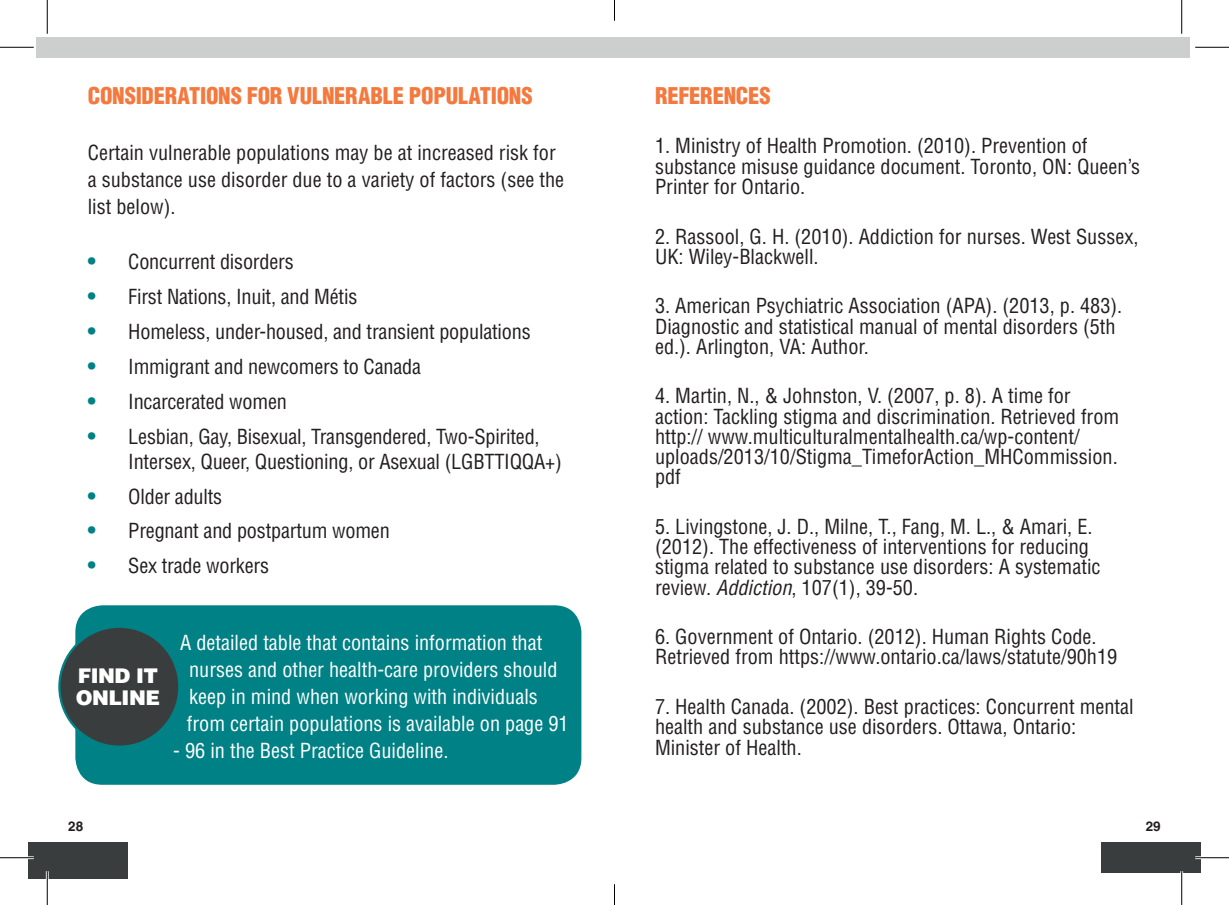
<style>
.page{position:relative;width:1229px;height:905px;background:#fff}
.page>*{position:absolute;margin:0;border:0;box-sizing:border-box;transform-origin:0 0}
.t1{font:900 condensed 22.5px "Helvetica LT Std";letter-spacing:-.01em;color:#f4793e}
.t2{font:condensed 20.25px/20.2px "Helvetica LT Std";color:#231f20}
.t3{font:condensed 20.25px/27px "Helvetica LT Std";color:#fff}
.t4{font:900 20.25px/22.5px "Helvetica LT Std";letter-spacing:-.025em;color:#fff}
.t5{font:700 13.5px "Helvetica LT Std";color:#231f20}
.s1{font-weight:700;font-stretch:normal;font-size:22.5px;color:#008185}
.s2{font-style:italic}
</style>
<div class="page">
<div style="left:1100px;top:842px;width:100px;height:30px;background:#3a3d3d"></div>
<div style="left:28px;top:842px;width:100px;height:36px;background:#3a3d3d"></div>
<div style="left:36px;top:37px;width:1153px;height:20px;background:#cdcfce"></div>
<div style="left:75px;top:605px;width:506px;height:179px;background:#008185;border-radius:27px"></div>
<div style="left:59px;top:626px;width:120px;height:120px;background:#3a3d3d;border-radius:50%"></div>
<div style="left:58px;top:625px;width:122px;height:122px;border:2px solid #008185;border-radius:50%"></div>
<hr style="left:0;top:856px;width:34px;height:3px;background:#fff">
<hr style="left:1195px;top:856px;width:33px;height:3px;background:#fff">
<hr style="left:46px;top:871px;width:3px;height:33px;background:#fff">
<hr style="left:1180px;top:871px;width:3px;height:33px;background:#fff">
<hr style="left:0;top:47px;width:34px;height:1px;background:#000">
<hr style="left:1195px;top:47px;width:33px;height:1px;background:#000">
<hr style="left:0;top:857px;width:34px;height:1px;background:#000">
<hr style="left:1195px;top:857px;width:33px;height:1px;background:#000">
<hr style="left:47px;top:0;width:1px;height:34px;background:#000">
<hr style="left:47px;top:871px;width:1px;height:33px;background:#000">
<hr style="left:1181px;top:0;width:1px;height:34px;background:#000">
<hr style="left:1181px;top:871px;width:1px;height:33px;background:#000">
<svg style="left:614px;top:0;width:1px;height:20px"></svg>
<svg style="left:614px;top:884px;width:1px;height:20px"></svg>
<p class="t1" style="left:88px;top:81px;width:446px">CONSIDERATIONS FOR VULNERABLE POPULATIONS</p>
<p class="t2" style="left:88px;top:139px;width:478px;line-height:27px">Certain vulnerable populations may be at increased risk for a substance use disorder due to a variety of factors (see the list below).</p>
<p class="t2" style="left:88px;top:252px;width:207px"><span class="s1">•</span> Concurrent disorders</p>
<p class="t2" style="left:88px;top:287px;width:271px"><span class="s1">•</span> First Nations, Inuit, and Métis</p>
<p class="t2" style="left:88px;top:321px;width:444px"><span class="s1">•</span> Homeless, under-housed, and transient populations</p>
<p class="t2" style="left:88px;top:356px;width:335px"><span class="s1">•</span> Immigrant and newcomers to Canada</p>
<p class="t2" style="left:88px;top:391px;width:201px"><span class="s1">•</span> Incarcerated women</p>
<p class="t2" style="left:128px;top:424px;width:435px;line-height:24.8px;text-indent:-40px"><span class="s1">•</span> Lesbian, Gay, Bisexual, Transgendered, Two-Spirited,<br>Intersex, Queer, Questioning, or Asexual (LGBTTIQQA+)</p>
<p class="t2" style="left:88px;top:486px;width:136px"><span class="s1">•</span> Older adults</p>
<p class="t2" style="left:88px;top:521px;width:303px"><span class="s1">•</span> Pregnant and postpartum women</p>
<p class="t2" style="left:88px;top:555px;width:183px"><span class="s1">•</span> Sex trade workers</p>
<p class="t4" style="left:76px;top:663px;width:86px">FIND IT<br>ONLINE</p>
<p class="t3" style="left:187px;top:629px;width:383px;text-indent:-7px">A detailed table that contains information that nurses and other health-care providers should keep in mind when working with individuals from certain populations is available on page 91</p>
<p class="t3" style="left:173px;top:737px;width:276px">- 96 in the Best Practice Guideline.</p>
<p class="t1" style="left:655px;top:81px;width:47px">REFERENCE</p>
<p class="t1" style="left:759px;top:81px;width:13px">S</p>
<p class="t2" style="left:655px;top:136px;width:486px">1. Ministry of Health Promotion. (2010). Prevention of substance misuse guidance document. Toronto, ON: Queen’s<br>Printer for Ontario.</p>
<p class="t2" style="left:655px;top:226px;width:485px">2. Rassool, G. H. (2010). Addiction for nurses. West Sussex,<br>UK: Wiley-Blackwell.</p>
<p class="t2" style="left:655px;top:296px;width:469px">3. American Psychiatric Association (APA). (2013, p. 483).<br>Diagnostic and statistical manual of mental disorders (5th ed.). Arlington, VA: Author.</p>
<p class="t2" style="left:655px;top:386px;width:466px">4. Martin, N., &amp; Johnston, V. (2007, p. 8). A time for action: Tackling stigma and discrimination. Retrieved from http:// www.multiculturalmentalhealth.ca/wp-content/ uploads/2013/10/Stigma_TimeforAction_MHCommission. pdf</p>
<p class="t2" style="left:655px;top:516px;width:447px">5. Livingstone, J. D., Milne, T., Fang, M. L., &amp; Amari, E. (2012). The effectiveness of interventions for reducing stigma related to substance use disorders: A systematic review. <span class="s2">Addiction</span>, 107(1), 39-50.</p>
<p class="t2" style="left:655px;top:626px;width:464px">6. Government of Ontario. (2012). Human Rights Code.<br>Retrieved from https://www.ontario.ca/laws/statute/90h19</p>
<p class="t2" style="left:655px;top:696px;width:480px">7. Health Canada. (2002). Best practices: Concurrent mental health and substance use disorders. Ottawa, Ontario:<br>Minister of Health.</p>
<p class="t5" style="left:68px;top:818px;width:17px">28</p>
<p class="t5" style="left:1145px;top:818px;width:17px">29</p>
</div>
